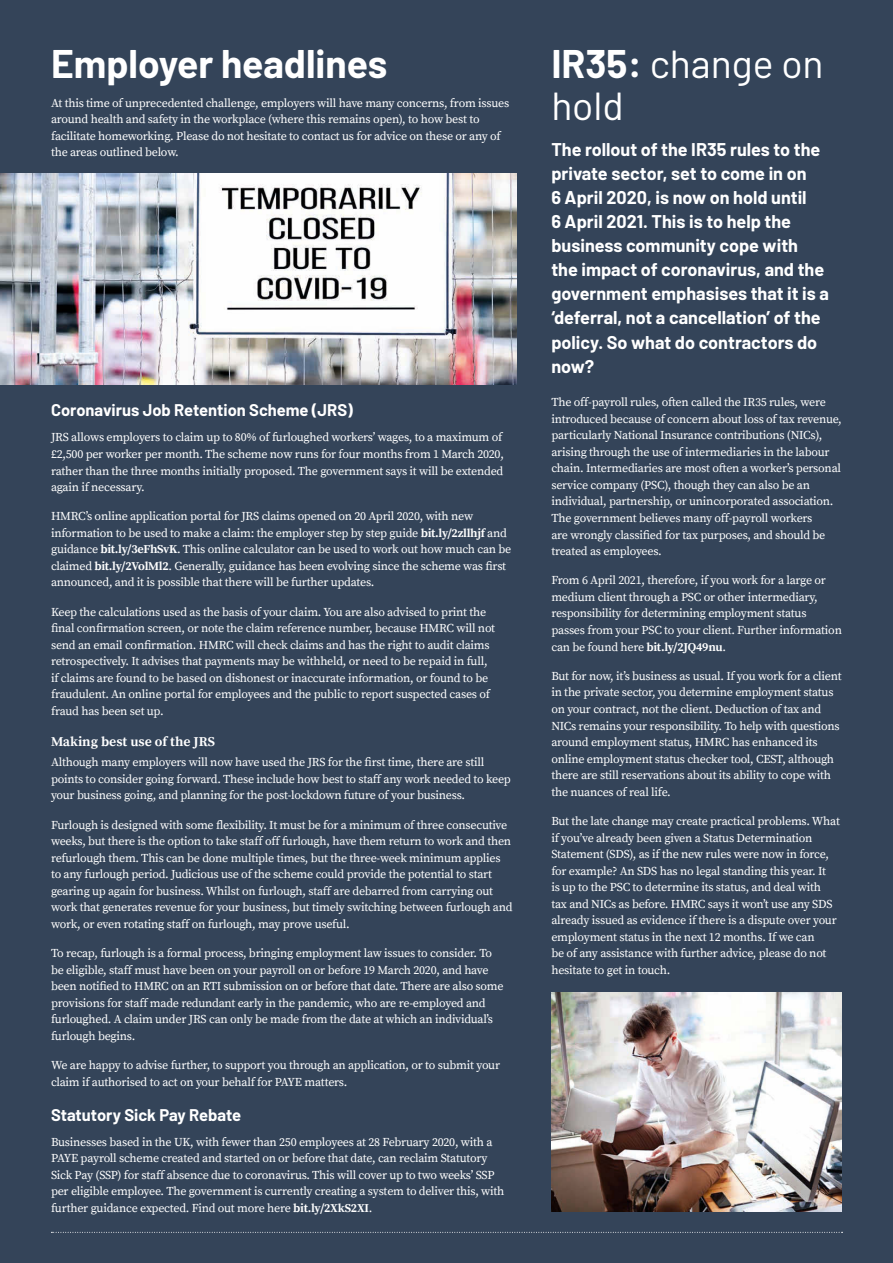
<style>
.page{position:relative;width:893px;height:1263px;background:#344459}
.page>*{position:absolute;margin:0;border:0;box-sizing:border-box;transform-origin:0 0}
.t1{font:700 39px "Barlow";color:#fff}
.t2{font:39px/42px "Barlow";color:#fff}
.t3{font:700 18px/24px "Barlow";color:#fff}
.t4{font:700 16.5px "Barlow";color:#fff}
.t5{font:700 13.5px "Source Serif Pro";color:#fff}
.t6{font:12px/16.5px "Source Serif Pro";letter-spacing:-.02em;color:#fff}
.s1{font-weight:700}
</style>
<div class="page">
<img style="left:0;top:173px;width:517px;height:211px">
<img style="left:551px;top:992px;width:291px;height:220px">
<svg style="left:51px;top:1232px;width:792px;height:1px"></svg>
<h1 class="t1" style="left:51px;top:35px;width:338px">Employer headlines</h1>
<p class="t6" style="left:51px;top:95px;width:460px">At this time of unprecedented challenge, employers will have many concerns, from issues around health and safety in the workplace (where this remains open), to how best to facilitate homeworking. Please do not hesitate to contact us for advice on these or any of the areas outlined below.</p>
<h3 class="t4" style="left:51px;top:398px;width:303px">Coronavirus Job Retention Scheme (JRS)</h3>
<p class="t6" style="left:51px;top:430px;width:454px">JRS allows employers to claim up to 80% of furloughed workers’ wages, to a maximum of £2,500 per worker per month. The scheme now runs for four months from 1 March 2020, rather than the three months initially proposed. The government says it will be extended again if necessary.</p>
<p class="t6" style="left:51px;top:509px;width:462px">HMRC’s online application portal for JRS claims opened on 20 April 2020, with new information to be used to make a claim: the employer step by step guide <span class="s1">bit.ly/2zllhjf</span> and guidance <span class="s1">bit.ly/3eFhSvK</span>. This online calculator can be used to work out how much can be claimed <span class="s1">bit.ly/2VolMl2</span>. Generally, guidance has been evolving since the scheme was first announced, and it is possible that there will be further updates.</p>
<p class="t6" style="left:51px;top:604px;width:446px">Keep the calculations used as the basis of your claim. You are also advised to print the final confirmation screen, or note the claim reference number, because HMRC will not send an email confirmation. HMRC will check claims and has the right to audit claims retrospectively. It advises that payments may be withheld, or need to be repaid in full, if claims are found to be based on dishonest or inaccurate information, or found to be fraudulent. An online portal for employees and the public to report suspected cases of fraud has been set up.</p>
<p class="t5" style="left:51px;top:733px;width:166px">Making best use of the JRS</p>
<p class="t6" style="left:51px;top:755px;width:461px">Although many employers will now have used the JRS for the first time, there are still points to consider going forward. These include how best to staff any work needed to keep your business going, and planning for the post-lockdown future of your business.</p>
<p class="t6" style="left:51px;top:817px;width:463px">Furlough is designed with some flexibility. It must be for a minimum of three consecutive weeks, but there is the option to take staff off furlough, have them return to work and then refurlough them. This can be done multiple times, but the three-week minimum applies to any furlough period. Judicious use of the scheme could provide the potential to start gearing up again for business. Whilst on furlough, staff are debarred from carrying out work that generates revenue for your business, but timely switching between furlough and work, or even rotating staff on furlough, may prove useful.</p>
<p class="t6" style="left:51px;top:945px;width:454px">To recap, furlough is a formal process, bringing employment law issues to consider. To be eligible, staff must have been on your payroll on or before 19 March 2020, and have been notified to HMRC on an RTI submission on or before that date. There are also some provisions for staff made redundant early in the pandemic, who are re-employed and furloughed. A claim under JRS can only be made from the date at which an individual’s furlough begins.</p>
<p class="t6" style="left:51px;top:1057px;width:451px">We are happy to advise further, to support you through an application, or to submit your claim if authorised to act on your behalf for PAYE matters.</p>
<h3 class="t4" style="left:51px;top:1103px;width:192px">Statutory Sick Pay Rebate</h3>
<p class="t6" style="left:51px;top:1134px;width:455px">Businesses based in the UK, with fewer than 250 employees at 28 February 2020, with a PAYE payroll scheme created and started on or before that date, can reclaim Statutory Sick Pay (SSP) for staff absence due to coronavirus. This will cover up to two weeks’ SSP per eligible employee. The government is currently creating a system to deliver this, with further guidance expected. Find out more here <span class="s1">bit.ly/2XkS2XI</span>.</p>
<h1 class="t2" style="left:551px;top:40px;width:274px"><span class="s1">IR35:</span> change on hold</h1>
<p class="t3" style="left:551px;top:136px;width:279px">The rollout of the IR35 rules to the private sector, set to come in on<br>6 April 2020, is now on hold until<br>6 April 2021. This is to help the business community cope with the impact of coronavirus, and the government emphasises that it is a ‘deferral, not a cancellation’ of the policy. So what do contractors do now?</p>
<p class="t6" style="left:551px;top:394px;width:292px">The off-payroll rules, often called the IR35 rules, were introduced because of concern about loss of tax revenue, particularly National Insurance contributions (NICs), arising through the use of intermediaries in the labour chain. Intermediaries are most often a worker’s personal service company (PSC), though they can also be an individual, partnership, or unincorporated association.<br>The government believes many off-payroll workers<br>are wrongly classified for tax purposes, and should be treated as employees.</p>
<p class="t6" style="left:551px;top:573px;width:292px">From 6 April 2021, therefore, if you work for a large or medium client through a PSC or other intermediary, responsibility for determining employment status passes from your PSC to your client. Further information can be found here <span class="s1">bit.ly/2JQ49nu</span>.</p>
<p class="t6" style="left:551px;top:668px;width:292px">But for now, it’s business as usual. If you work for a client in the private sector, you determine employment status on your contract, not the client. Deduction of tax and NICs remains your responsibility. To help with questions around employment status, HMRC has enhanced its online employment status checker tool, CEST, although there are still reservations about its ability to cope with the nuances of real life.</p>
<p class="t6" style="left:551px;top:813px;width:290px">But the late change may create practical problems. What if you’ve already been given a Status Determination Statement (SDS), as if the new rules were now in force, for example? An SDS has no legal standing this year. It<br>is up to the PSC to determine its status, and deal with<br>tax and NICs as before. HMRC says it won’t use any SDS already issued as evidence if there is a dispute over your employment status in the next 12 months. If we can<br>be of any assistance with further advice, please do not hesitate to get in touch.</p>
</div>
